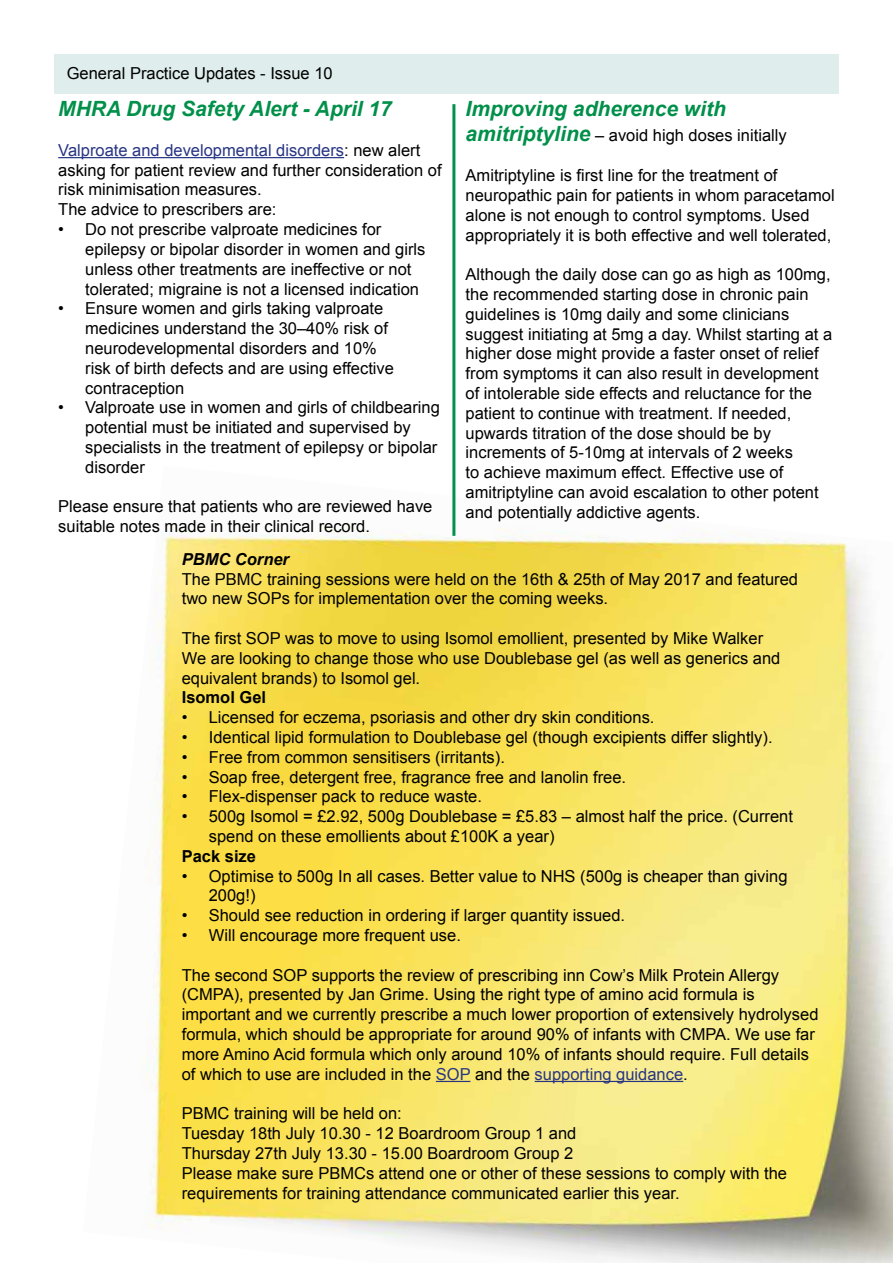
<style>
.page{position:relative;width:893px;height:1263px;background:#fff}
.page>*{position:absolute;margin:0;border:0;box-sizing:border-box;transform-origin:0 0}
.t1{font:italic 700 21px "Arial";color:#00904a}
.t2{font:16.5px/19.8px "Arial";color:#000}
.t3{font:700 16.5px "Arial";color:#000}
.t4{font:italic 700 16.5px "Arial";color:#000}
.s1{color:#283583}
.s2{font-weight:700;font-style:italic;font-size:21px;color:#00904a}
</style>
<div class="page">
<div style="left:54px;top:54px;width:785px;height:40px;background:#dfedec"></div>
<img style="left:143px;top:466px;width:750px;height:797px">
<hr style="left:436px;top:1081px;width:34px;height:1px;background:#283583">
<hr style="left:535px;top:1081px;width:148px;height:1px;background:#283583">
<hr style="left:58px;top:157px;width:286px;height:1px;background:#283583">
<hr style="left:452px;top:104px;width:3px;height:432px;background:#00904a">
<p class="t2" style="left:67px;top:63px;width:267px">General Practice Updates - Issue 10</p>
<p class="t1" style="left:58px;top:95px;width:335px">MHRA Drug Safety Alert - April 17</p>
<p class="t2" style="left:58px;top:140px;width:385px"><span class="s1">Valproate and developmental disorders</span>: new alert asking for patient review and further consideration of risk minimisation measures.<br>The advice to prescribers are:</p>
<p class="t2" style="left:85px;top:220px;width:342px;text-indent:-27px">• Do not prescribe valproate medicines for epilepsy or bipolar disorder in women and girls unless other treatments are ineffective or not tolerated; migraine is not a licensed indication</p>
<p class="t2" style="left:85px;top:299px;width:310px;text-indent:-27px">• Ensure women and girls taking valproate medicines understand the 30–40% risk of neurodevelopmental disorders and 10% risk of birth defects and are using effective contraception</p>
<p class="t2" style="left:85px;top:398px;width:356px;text-indent:-27px">• Valproate use in women and girls of childbearing potential must be initiated and supervised by specialists in the treatment of epilepsy or bipolar disorder</p>
<p class="t2" style="left:58px;top:497px;width:376px">Please ensure that patients who are reviewed have suitable notes made in their clinical record.</p>
<p class="t1" style="left:466px;top:95px;width:262px">Improving adherence with</p>
<p class="t2" style="left:466px;top:126px;width:323px"><span class="s2">amitriptyline</span> – avoid high doses initially</p>
<p class="t2" style="left:466px;top:166px;width:371px">Amitriptyline is first line for the treatment of neuropathic pain for patients in whom paracetamol alone is not enough to control symptoms. Used appropriately it is both effective and well tolerated,</p>
<p class="t2" style="left:466px;top:265px;width:368px">Although the daily dose can go as high as 100mg, the recommended starting dose in chronic pain guidelines is 10mg daily and some clinicians suggest initiating at 5mg a day. Whilst starting at a higher dose might provide a faster onset of relief from symptoms it can also result in development of intolerable side effects and reluctance for the patient to continue with treatment. If needed, upwards titration of the dose should be by increments of 5-10mg at intervals of 2 weeks<br>to achieve maximum effect. Effective use of amitriptyline can avoid escalation to other potent and potentially addictive agents.</p>
<p class="t4" style="left:182px;top:548px;width:109px">PBMC Corner</p>
<p class="t2" style="left:182px;top:569px;width:618px">The PBMC training sessions were held on the 16th &amp; 25th of May 2017 and featured two new SOPs for implementation over the coming weeks.</p>
<p class="t2" style="left:182px;top:628px;width:600px">The first SOP was to move to using Isomol emollient, presented by Mike Walker<br>We are looking to change those who use Doublebase gel (as well as generics and equivalent brands) to Isomol gel.</p>
<p class="t3" style="left:182px;top:687px;width:86px">Isomol Gel</p>
<p class="t2" style="left:182px;top:708px;width:474px">• Licensed for eczema, psoriasis and other dry skin conditions.</p>
<p class="t2" style="left:182px;top:727px;width:592px">• Identical lipid formulation to Doublebase gel (though excipients differ slightly).</p>
<p class="t2" style="left:182px;top:747px;width:325px">• Free from common sensitisers (irritants).</p>
<p class="t2" style="left:182px;top:767px;width:446px">• Soap free, detergent free, fragrance free and lanolin free.</p>
<p class="t2" style="left:182px;top:787px;width:302px">• Flex-dispenser pack to reduce waste.</p>
<p class="t2" style="left:209px;top:807px;width:586px;text-indent:-27px">• 500g Isomol = £2.92, 500g Doublebase = £5.83 – almost half the price. (Current spend on these emollients about £100K a year)</p>
<p class="t3" style="left:182px;top:845px;width:76px">Pack size</p>
<p class="t2" style="left:209px;top:866px;width:580px;text-indent:-27px">• Optimise to 500g In all cases. Better value to NHS (500g is cheaper than giving<br>200g!)</p>
<p class="t2" style="left:182px;top:906px;width:445px">• Should see reduction in ordering if larger quantity issued.</p>
<p class="t2" style="left:182px;top:925px;width:281px">• Will encourage more frequent use.</p>
<p class="t2" style="left:182px;top:965px;width:638px">The second SOP supports the review of prescribing inn Cow’s Milk Protein Allergy (CMPA), presented by Jan Grime. Using the right type of amino acid formula is important and we currently prescribe a much lower proportion of extensively hydrolysed formula, which should be appropriate for around 90% of infants with CMPA. We use far more Amino Acid formula which only around 10% of infants should require. Full details of which to use are included in the <span class="s1">SOP</span> and the <span class="s1">supporting guidance</span>.</p>
<p class="t2" style="left:182px;top:1104px;width:607px">PBMC training will be held on:<br>Tuesday 18th July 10.30 - 12 Boardroom Group 1 and<br>Thursday 27th July 13.30 - 15.00 Boardroom Group 2<br>Please make sure PBMCs attend one or other of these sessions to comply with the requirements for training attendance communicated earlier this year.</p>
</div>
